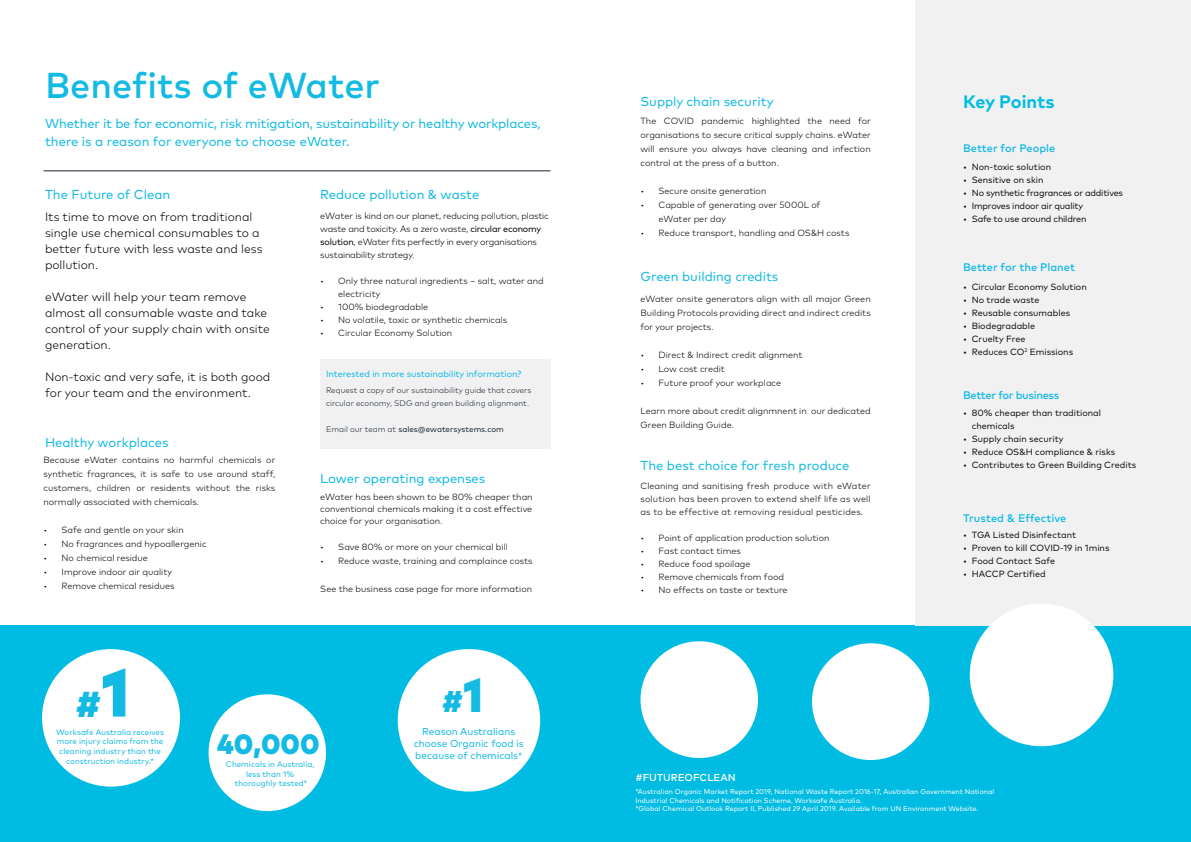
<style>
.page{position:relative;width:1191px;height:842px;background:#fff}
.page>*{position:absolute;margin:0;border:0;box-sizing:border-box;transform-origin:0 0}
.t1{font:500 36px "Mark Pro";color:#12bae4}
.t2{font:900 36px "Mark Pro";color:#12bae4}
.t3{font:900 30px "Mark Pro";color:#12bae4}
.t4{font:900 28px "Mark Pro";color:#12bae4}
.t5{font:700 18px "Mark Pro";letter-spacing:-.005em;color:#00bce3}
.t6{font:13px/18px "Mark Pro";color:#12bae4}
.t7{font:300 12px/16px "Mark Pro";color:#000}
.t8{font:500 11px "Mark Pro";color:#12bae4}
.t9{font:500 11px "Mark Pro";letter-spacing:-.03em;color:#12bae4}
.t10{font:10px/12px "Mark Pro";color:#12bae4;text-align:center}
.t11{font:500 10px "Mark Pro";letter-spacing:.005em;color:#fff}
.t12{font:300 9px/14px "Mark Pro";color:#000;text-align:justify}
.t13{font:9px/13px "Mark Pro";color:#000}
.t14{font:300 9px/13px "Mark Pro";letter-spacing:-.02em;color:#000}
.t15{font:9px "Mark Pro";letter-spacing:-.02em;color:#000}
.t16{font:9px "Mark Pro";letter-spacing:-.01em;color:#12bae4}
.t17{font:8px/9.6px "Mark Pro";color:#12bae4;text-align:center}
.t18{font:300 8px/13px "Mark Pro";color:#1b2630}
.t19{font:8px "Mark Pro";color:#1b2630}
.t20{font:7px/8.4px "Mark Pro";color:#fff}
.s1{font-weight:400}
.s2{font-weight:300}
.s3{font-size:68px}
.s4{font-size:48px}
.s5{font-size:9px}
</style>
<div class="page">
<hr style="left:44px;top:171px;width:506px;height:1px;background:#1b2630">
<div style="left:0;top:625px;width:1191px;height:217px;background:#00bce3"></div>
<div style="left:915px;top:0;width:276px;height:625px;background:#f1f1f2"></div>
<div style="left:320px;top:359px;width:230px;height:90px;background:#f1f1f2"></div>
<div style="left:42px;top:649px;width:138px;height:138px;background:#fff;border-radius:50%"></div>
<div style="left:208px;top:694px;width:118px;height:117px;background:#fff;border-radius:50%"></div>
<div style="left:398px;top:649px;width:142px;height:142px;background:#fff;border-radius:50%"></div>
<div style="left:640px;top:641px;width:118px;height:117px;background:#fff;border-radius:50%"></div>
<div style="left:969px;top:603px;width:144px;height:143px;background:#fff;border-radius:50%"></div>
<div style="left:812px;top:643px;width:117px;height:117px;background:#fff;border-radius:50%"></div>
<h1 class="t1" style="left:45px;top:59px;width:336px">Benefits of eWater</h1>
<h3 class="t6" style="left:45px;top:113px;width:497px">Whether it be for economic, risk mitigation, sustainability or healthy workplaces, there is a reason for everyone to choose eWater.</h3>
<h3 class="t6" style="left:45px;top:185px;width:127px">The Future of Clean</h3>
<h3 class="t7" style="left:45px;top:208px;width:219px">Its time to move on from traditional single use chemical consumables to a better future with less waste and less pollution.</h3>
<h3 class="t7" style="left:45px;top:288px;width:226px">eWater will help your team remove almost all consumable waste and take control of your supply chain with onsite generation.</h3>
<h3 class="t7" style="left:45px;top:368px;width:227px">Non-toxic and very safe, it is both good for your team and the environment.</h3>
<h3 class="t6" style="left:45px;top:432px;width:125px">Healthy workplaces</h3>
<p class="t12" style="left:44px;top:452px;width:233px">Because eWater contains no harmful chemicals or synthetic fragrances, it is safe to use around staff, customers, children or residents without the risks normally associated with chemicals.</p>
<p class="t12" style="left:44px;top:522px;width:142px">• Safe and gentle on your skin</p>
<p class="t12" style="left:44px;top:536px;width:164px">• No fragrances and hypoallergenic</p>
<p class="t12" style="left:44px;top:550px;width:106px">• No chemical residue</p>
<p class="t12" style="left:44px;top:564px;width:130px">• Improve indoor air quality</p>
<p class="t12" style="left:44px;top:578px;width:132px">• Remove chemical residues</p>
<h3 class="t6" style="left:320px;top:185px;width:161px">Reduce pollution &amp; waste</h3>
<p class="t14" style="left:320px;top:209px;width:230px">eWater is kind on our planet, reducing pollution, plastic waste and toxicity. As a zero waste, <span class="s1">circular economy solution</span>, eWater fits perfectly in every organisations sustainability strategy.</p>
<p class="t12" style="left:338px;top:273px;width:207px;line-height:13px;text-indent:-18px">• Only three natural ingredients – salt, water and electricity</p>
<p class="t12" style="left:320px;top:299px;width:109px">• 100% biodegradable</p>
<p class="t12" style="left:320px;top:312px;width:188px">• No volatile, toxic or synthetic chemicals</p>
<p class="t12" style="left:320px;top:325px;width:134px">• Circular Economy Solution</p>
<p class="t16" style="left:326px;top:367px;width:197px">Interested in more sustainability information?</p>
<p class="t18" style="left:326px;top:383px;width:207px">Request a copy of our sustainability guide that covers circular economy, SDG and green building alignment.</p>
<p class="t19" style="left:326px;top:423px;width:179px"><span class="s2">Email our team at</span> sales@ewatersystems.com</p>
<h3 class="t6" style="left:320px;top:468px;width:167px">Lower operating expenses</h3>
<p class="t12" style="left:320px;top:490px;width:214px;line-height:12px">eWater has been shown to be 80% cheaper than conventional chemicals making it a cost effective choice for your organisation.</p>
<p class="t12" style="left:320px;top:539px;width:189px">• Save 80% or more on your chemical bill</p>
<p class="t12" style="left:320px;top:553px;width:214px">• Reduce waste, training and complaince costs</p>
<p class="t12" style="left:320px;top:581px;width:213px">See the business case page for more information</p>
<h1 class="t2" style="left:75px;top:676px;width:55px">#<span class="s3">1</span></h1>
<p class="t17" style="left:56px;top:726px;width:109px">Worksafe Australia receives more injury claims from the cleaning industry than the construction industry.*</p>
<h3 class="t4" style="left:217px;top:722px;width:104px">40,000</h3>
<p class="t17" style="left:226px;top:759px;width:90px">Chemicals in Australia, less than 1% thoroughly tested*</p>
<h2 class="t3" style="left:442px;top:678px;width:43px">#<span class="s4">1</span></h2>
<p class="t10" style="left:414px;top:724px;width:112px">Reason Australians choose Organic food is because of chemicals<span class="s5">*</span></p>
<h3 class="t6" style="left:640px;top:91px;width:135px">Supply chain security</h3>
<p class="t12" style="left:640px;top:113px;width:232px">The COVID pandemic highlighted the need for organisations to secure critical supply chains. eWater will ensure you always have cleaning and infection control at the press of a button.</p>
<p class="t12" style="left:640px;top:183px;width:127px">• Secure onsite generation</p>
<p class="t12" style="left:658px;top:197px;width:164px;text-indent:-18px">• Capable of generating over 5000L of eWater per day</p>
<p class="t12" style="left:640px;top:225px;width:210px">• Reduce transport, handling and OS&amp;H costs</p>
<h3 class="t6" style="left:640px;top:267px;width:139px">Green building credits</h3>
<p class="t12" style="left:640px;top:292px;width:232px">eWater onsite generators align with all major Green Building Protocols providing direct and indirect credits for your projects.</p>
<p class="t12" style="left:640px;top:348px;width:164px">• Direct &amp; Indirect credit alignment</p>
<p class="t12" style="left:640px;top:362px;width:86px">• Low cost credit</p>
<p class="t12" style="left:640px;top:376px;width:142px">• Future proof your workplace</p>
<p class="t12" style="left:640px;top:404px;width:232px">Learn more about credit alignmnent in our dedicated<br>Green Building Guide.</p>
<h3 class="t6" style="left:640px;top:456px;width:210px">The best choice for fresh produce</h3>
<p class="t12" style="left:640px;top:478px;width:232px;line-height:13px">Cleaning and sanitising fresh produce with eWater solution has been proven to extend shelf life as well as to be effective at removing residual pesticides.</p>
<p class="t12" style="left:640px;top:530px;width:190px">• Point of application production solution</p>
<p class="t12" style="left:640px;top:543px;width:102px">• Fast contact times</p>
<p class="t12" style="left:640px;top:556px;width:112px">• Reduce food spoilage</p>
<p class="t12" style="left:640px;top:569px;width:145px">• Remove chemicals from food</p>
<p class="t12" style="left:640px;top:582px;width:149px">• No effects on taste or texture</p>
<h3 class="t5" style="left:963px;top:88px;width:93px">Key Points</h3>
<p class="t8" style="left:963px;top:140px;width:94px">Better for People</p>
<p class="t13" style="left:963px;top:160px;width:89px">• Non-toxic solution</p>
<p class="t13" style="left:963px;top:173px;width:82px">• Sensitive on skin</p>
<p class="t15" style="left:963px;top:186px;width:161px">• No synthetic fragrances or additives</p>
<p class="t15" style="left:963px;top:199px;width:121px">• Improves indoor air quality</p>
<p class="t15" style="left:963px;top:212px;width:125px">• Safe to use around children</p>
<p class="t8" style="left:963px;top:258px;width:113px">Better for the Planet</p>
<p class="t13" style="left:963px;top:279px;width:125px">• Circular Economy Solution</p>
<p class="t13" style="left:963px;top:292px;width:78px">• No trade waste</p>
<p class="t13" style="left:963px;top:305px;width:108px">• Reusable consumables</p>
<p class="t13" style="left:963px;top:318px;width:73px">• Biodegradable</p>
<p class="t13" style="left:963px;top:331px;width:64px">• Cruelty Free</p>
<p class="t13" style="left:963px;top:344px;width:111px">• Reduces CO<sup>2</sup> Emissions</p>
<p class="t9" style="left:963px;top:386px;width:98px">Better for business</p>
<p class="t13" style="left:971px;top:406px;width:131px;text-indent:-9px">• 80% cheaper than traditional chemicals</p>
<p class="t13" style="left:963px;top:432px;width:102px">• Supply chain security</p>
<p class="t13" style="left:963px;top:445px;width:153px">• Reduce OS&amp;H compliance &amp; risks</p>
<p class="t13" style="left:963px;top:458px;width:174px">• Contributes to Green Building Credits</p>
<p class="t8" style="left:963px;top:510px;width:105px">Trusted &amp; Effective</p>
<p class="t13" style="left:963px;top:528px;width:114px">• TGA Listed Disinfectant</p>
<p class="t13" style="left:963px;top:541px;width:148px">• Proven to kill COVID-19 in 1mins</p>
<p class="t13" style="left:963px;top:554px;width:93px">• Food Contact Safe</p>
<p class="t13" style="left:963px;top:567px;width:84px">• HACCP Certified</p>
<p class="t11" style="left:635px;top:770px;width:102px">#FUTUREOFCLEAN</p>
<p class="t20" style="left:635px;top:787px;width:360px">*Australian Organic Market Report 2019, National Waste Report 2016-17, Australian Government National<br>Industrial Chemicals and Notification Scheme, Worksafe Australia.<br>*Global Chemical Outlook Report II, Published 29 April 2019. Available from UN Environment Website.</p>
</div>
